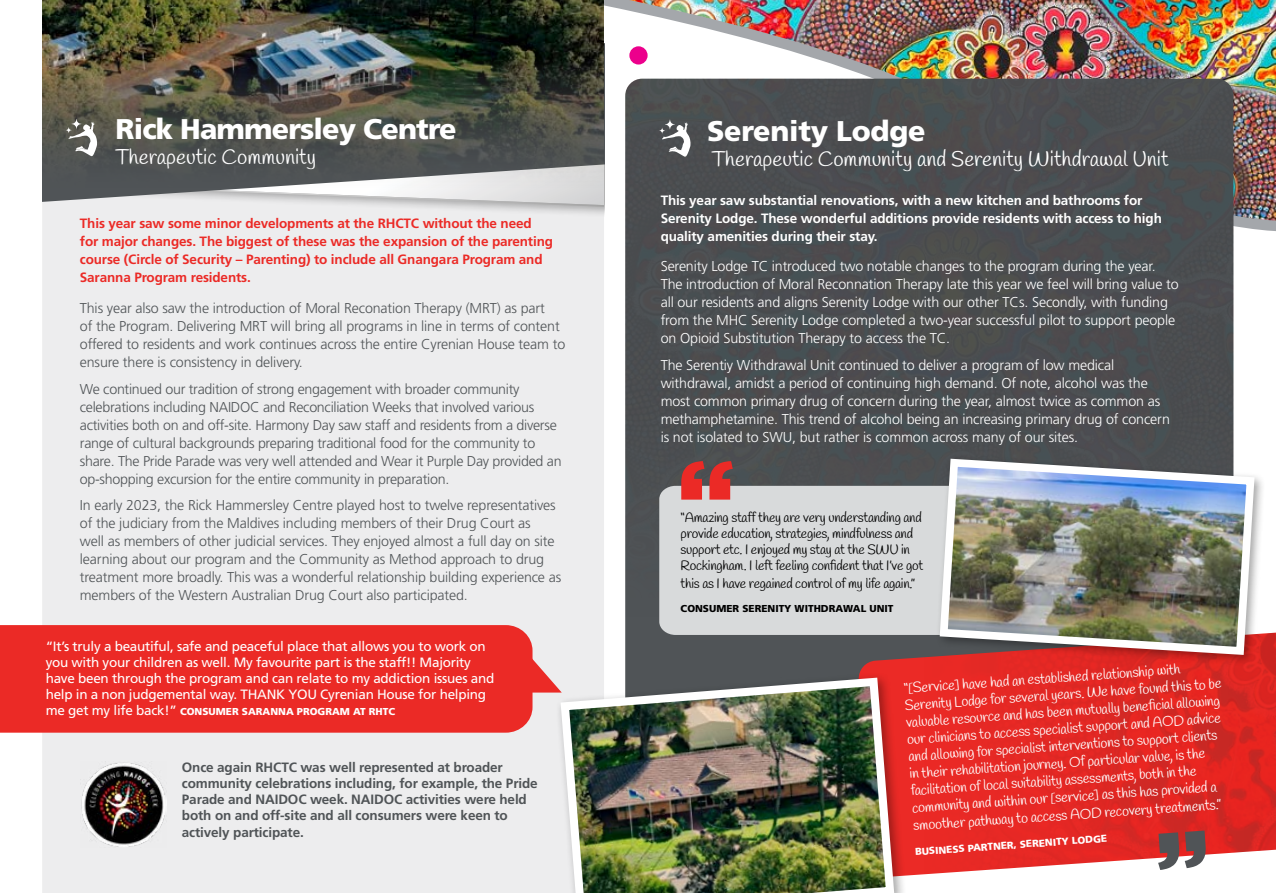
<style>
.page{position:relative;width:1276px;height:893px;background:#fff}
.page>*{position:absolute;margin:0;border:0;box-sizing:border-box;transform-origin:0 0}
.t1{font:900 28.5px "Frutiger LT Std";letter-spacing:-.03em;color:#fff}
.t2{font:900 28.5px "Frutiger LT Std";letter-spacing:-.01em;color:#fff}
.t3{font:21px "Handlee";color:#fff}
.t4{font:300 14.25px/18px "Frutiger LT Std";letter-spacing:-.01em;color:#505457}
.t5{font:300 14.25px/18px "Frutiger LT Std";letter-spacing:-.01em;color:#fff}
.t6{font:14.25px/17.2px "Handlee";color:#fff}
.t7{font:13.5px/16.2px "Frutiger LT Std";letter-spacing:-.02em;color:#fff}
.t8{font:700 13.5px/18px "Frutiger LT Std";letter-spacing:-.01em;color:#eb2a26}
.t9{font:13.5px/16.2px "Handlee";letter-spacing:-.02em;color:#000}
.t10{font:700 13.5px/16.2px "Frutiger LT Std";letter-spacing:-.01em;color:#505457}
.t11{font:700 13.5px/18px "Frutiger LT Std";letter-spacing:-.01em;color:#fff}
.t12{font:900 10.05px "Frutiger LT Std";color:#fff}
.t13{font:900 10.05px "Frutiger LT Std";color:#000}
.s1{font-weight:400;font-size:13.5px}
</style>
<div class="page">
<img style="left:604px;top:0;width:672px;height:237px">
<div style="left:42px;top:0;width:562px;height:893px;background:#ededee"></div>
<div style="left:42px;top:65px;width:562px;height:163px;background:#ededee"></div>
<img style="left:42px;top:0;width:561px;height:214px">
<img style="left:81px;top:761px;width:85px;height:86px">
<div style="left:625px;top:79px;width:608px;height:573px;background:#4b4d50"></div>
<svg style="left:66px;top:119px;width:31px;height:37px"></svg>
<svg style="left:659px;top:120px;width:31px;height:37px"></svg>
<div style="left:0;top:625px;width:532px;height:108px;background:#eb2a26"></div>
<svg style="left:529px;top:655px;width:33px;height:38px"></svg>
<img style="left:858px;top:633px;width:418px;height:243px">
<svg style="left:1158px;top:830px;width:47px;height:40px;background:#896769"></svg>
<div style="left:934px;top:454px;width:331px;height:212px;background:#000;opacity:.36"></div>
<img style="left:935px;top:455px;width:323px;height:204px">
<svg style="left:659px;top:461px;width:305px;height:174px;background:#c5c2c2"></svg>
<div style="left:555px;top:672px;width:351px;height:221px;background:#000;opacity:.36"></div>
<img style="left:556px;top:673px;width:342px;height:220px">
<div style="left:629px;top:46px;width:18px;height:19px;background:#ec008c;border-radius:50%"></div>
<h1 class="t1" style="left:116px;top:112px;width:342px">Rick Hammersley Centre</h1>
<h2 class="t3" style="left:116px;top:144px;width:202px">Therapeutic Community</h2>
<p class="t8" style="left:80px;top:215px;width:474px">This year saw some minor developments at the RHCTC without the need for major changes. The biggest of these was the expansion of the parenting course (Circle of Security – Parenting) to include all Gnangara Program and Saranna Program residents.</p>
<p class="t4" style="left:80px;top:299px;width:487px">This year also saw the introduction of Moral Reconation Therapy (MRT) as part<br>of the Program. Delivering MRT will bring all programs in line in terms of content offered to residents and work continues across the entire Cyrenian House team to ensure there is consistency in delivery.</p>
<p class="t4" style="left:80px;top:380px;width:483px">We continued our tradition of strong engagement with broader community celebrations including NAIDOC and Reconciliation Weeks that involved various activities both on and off-site. Harmony Day saw staff and residents from a diverse range of cultural backgrounds preparing traditional food for the community to share. The Pride Parade was very well attended and Wear it Purple Day provided an op-shopping excursion for the entire community in preparation.</p>
<p class="t4" style="left:80px;top:496px;width:483px">In early 2023, the Rick Hammersley Centre played host to twelve representatives of the judiciary from the Maldives including members of their Drug Court as<br>well as members of other judicial services. They enjoyed almost a full day on site learning about our program and the Community as Method approach to drug treatment more broadly. This was a wonderful relationship building experience as members of the Western Australian Drug Court also participated.</p>
<p class="t7" style="left:46px;top:638px;width:450px">“It’s truly a beautiful, safe and peaceful place that allows you to work on you with your children as well. My favourite part is the staff!! Majority have been through the program and can relate to my addiction issues and help in a non judgemental way. THANK YOU Cyrenian House for helping</p>
<p class="t12" style="left:46px;top:706px;width:351px"><span class="s1">me get my life back!”</span> CONSUMER SARANNA PROGRAM AT RHTC</p>
<p class="t10" style="left:182px;top:759px;width:357px">Once again RHCTC was well represented at broader community celebrations including, for example, the Pride Parade and NAIDOC week. NAIDOC activities were held both on and off-site and all consumers were keen to actively participate.</p>
<h1 class="t2" style="left:707px;top:114px;width:220px">Serenity Lodge</h1>
<h2 class="t3" style="left:712px;top:147px;width:458px">Therapeutic Community and Serenity Withdrawal Unit</h2>
<p class="t11" style="left:660px;top:191px;width:503px">This year saw substantial renovations, with a new kitchen and bathrooms for<br>Serenity Lodge. These wonderful additions provide residents with access to high quality amenities during their stay.</p>
<p class="t5" style="left:660px;top:258px;width:519px">Serenity Lodge TC introduced two notable changes to the program during the year.<br>The introduction of Moral Reconnation Therapy late this year we feel will bring value to all our residents and aligns Serenity Lodge with our other TCs. Secondly, with funding from the MHC Serenity Lodge completed a two-year successful pilot to support people on Opioid Substitution Therapy to access the TC.</p>
<p class="t5" style="left:660px;top:356px;width:511px">The Serentiy Withdrawal Unit continued to deliver a program of low medical withdrawal, amidst a period of continuing high demand. Of note, alcohol was the most common primary drug of concern during the year, almost twice as common as methamphetamine. This trend of alcohol being an increasing primary drug of concern is not isolated to SWU, but rather is common across many of our sites.</p>
<p class="t9" style="left:680px;top:510px;width:244px">“Amazing staff they are very understanding and provide education, strategies, mindfulness and support etc. I enjoyed my stay at the SWU in Rockingham. I left feeling confident that I’ve got</p>
<p class="t9" style="left:680px;top:576px;width:236px">this as I have regained control of my life again.”</p>
<p class="t13" style="left:680px;top:602px;width:214px">CONSUMER SERENITY WITHDRAWAL UNIT</p>
<p class="t6" style="left:903px;top:681px;width:319px;rotate:-4deg">“[Service] have had an established relationship with Serenity Lodge for several years. We have found this to be valuable resource and has been mutually benefi cial allowing our clinicians to access specialist support and AOD advice and allowing for specialist interventions to support clients in their rehabilitation journey. Of particular value, is the facilitation of local suitability assessments, both in the community and within our [service] as this has provided a smoother pathway to access AOD recovery treatments.”</p>
<p class="t12" style="left:914px;top:846px;width:194px;rotate:-4deg">BUSINESS PARTNER, SERENITY LODGE</p>
</div>
